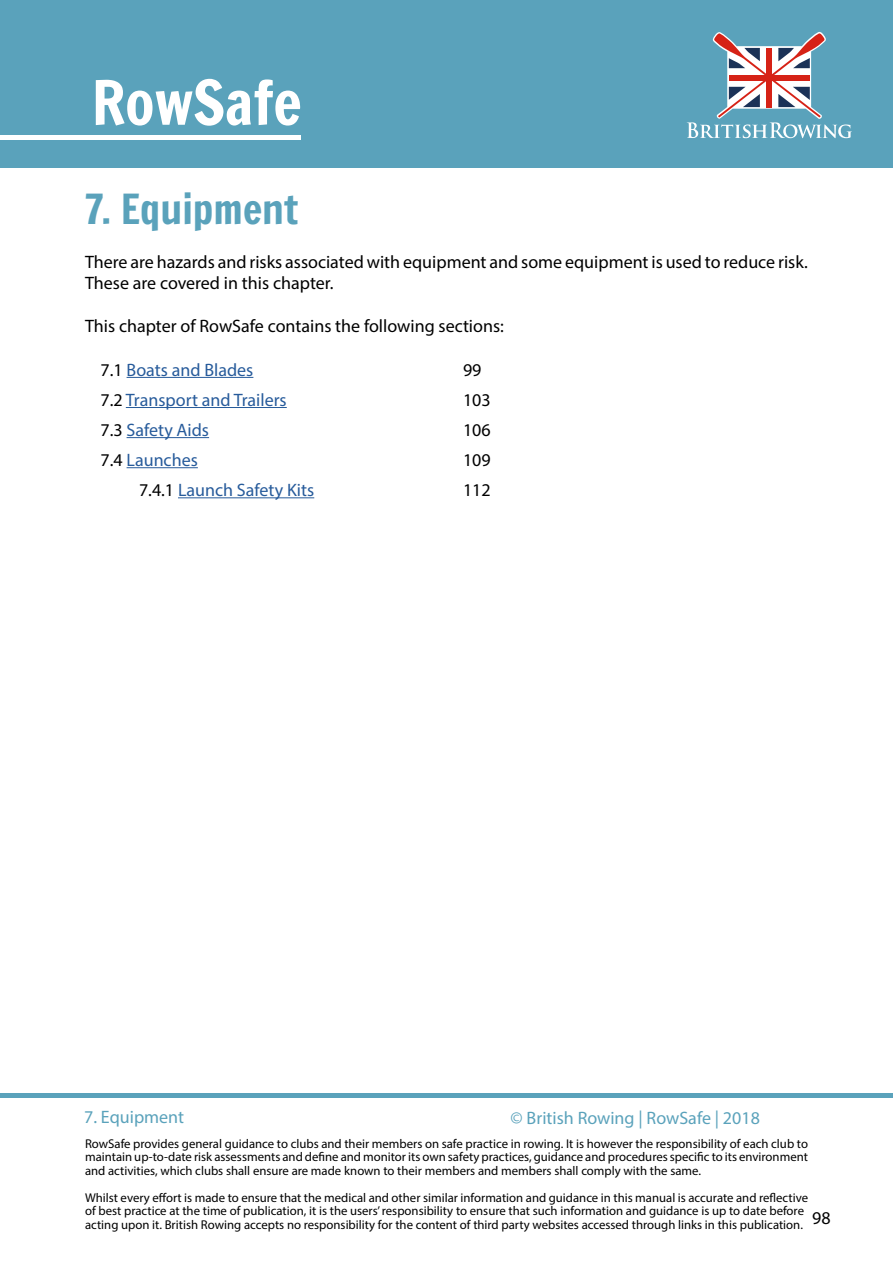
<style>
.page{position:relative;width:893px;height:1263px;background:#fff}
.page>*{position:absolute;margin:0;border:0;box-sizing:border-box;transform-origin:0 0}
.t1{font:60px "Francois One";color:#fff}
.t2{font:40.5px "Francois One";color:#5aa2bb}
.t3{font:18px/21.6px "Myriad Pro";color:#000}
.t4{font:18px "Myriad Pro";color:#275b9b}
.t5{font:18px "Myriad Pro";color:#5aa2bb}
.t6{font:12.75px/13.5px "Myriad Pro";color:#000;text-align:justify}
.s1{color:#000}
</style>
<div class="page">
<hr style="left:0;top:1093px;width:893px;height:4px;background:#5aa2bb">
<div style="left:0;top:0;width:893px;height:168px;background:#5aa2bb"></div>
<svg style="left:687px;top:32px;width:165px;height:106px"></svg>
<hr style="left:0;top:135px;width:301px;height:4px;background:#fff">
<hr style="left:127px;top:377px;width:126px;height:1px;background:#275b9b">
<hr style="left:126px;top:407px;width:161px;height:1px;background:#275b9b">
<hr style="left:127px;top:437px;width:82px;height:1px;background:#275b9b">
<hr style="left:127px;top:467px;width:71px;height:1px;background:#275b9b">
<hr style="left:178px;top:497px;width:136px;height:1px;background:#275b9b">
<h1 class="t1" style="left:92px;top:59px;width:211px">RowSafe</h1>
<h2 class="t2" style="left:85px;top:180px;width:215px">7. Equipment</h2>
<h3 class="t3" style="left:85px;top:250px;width:724px">There are hazards and risks associated with equipment and some equipment is used to reduce risk.<br>These are covered in this chapter.</h3>
<h3 class="t3" style="left:85px;top:315px;width:420px">This chapter of RowSafe contains the following sections:</h3>
<h3 class="t4" style="left:101px;top:358px;width:154px"><span class="s1">7.1</span> Boats and Blades</h3>
<h3 class="t3" style="left:463px;top:358px;width:20px">99</h3>
<h3 class="t4" style="left:101px;top:389px;width:188px"><span class="s1">7.2</span> Transport and Trailers</h3>
<h3 class="t3" style="left:463px;top:389px;width:29px">103</h3>
<h3 class="t4" style="left:101px;top:419px;width:110px"><span class="s1">7.3</span> Safety Aids</h3>
<h3 class="t3" style="left:463px;top:419px;width:29px">106</h3>
<h3 class="t4" style="left:101px;top:449px;width:99px"><span class="s1">7.4</span> Launches</h3>
<h3 class="t3" style="left:463px;top:449px;width:29px">109</h3>
<h3 class="t4" style="left:139px;top:479px;width:177px"><span class="s1">7.4.1</span> Launch Safety Kits</h3>
<h3 class="t3" style="left:463px;top:479px;width:29px">112</h3>
<h3 class="t5" style="left:84px;top:1106px;width:101px">7. Equipment</h3>
<h3 class="t5" style="left:511px;top:1107px;width:251px">© British Rowing | RowSafe | 2018</h3>
<p class="t6" style="left:85px;top:1136px;width:724px">RowSafe provides general guidance to clubs and their members on safe practice in rowing. It is however the responsibility of each club to maintain up-to-date risk assessments and define and monitor its own safety practices, guidance and procedures specific to its environment and activities, which clubs shall ensure are made known to their members and members shall comply with the same.</p>
<p class="t6" style="left:85px;top:1190px;width:724px;text-align:left">Whilst every effort is made to ensure that the medical and other similar information and guidance in this manual is accurate and reflective of best practice at the time of publication, it is the users’ responsibility to ensure that such information and guidance is up to date before acting upon it. British Rowing accepts no responsibility for the content of third party websites accessed through links in this publication.</p>
<h3 class="t3" style="left:812px;top:1207px;width:20px">98</h3>
</div>
